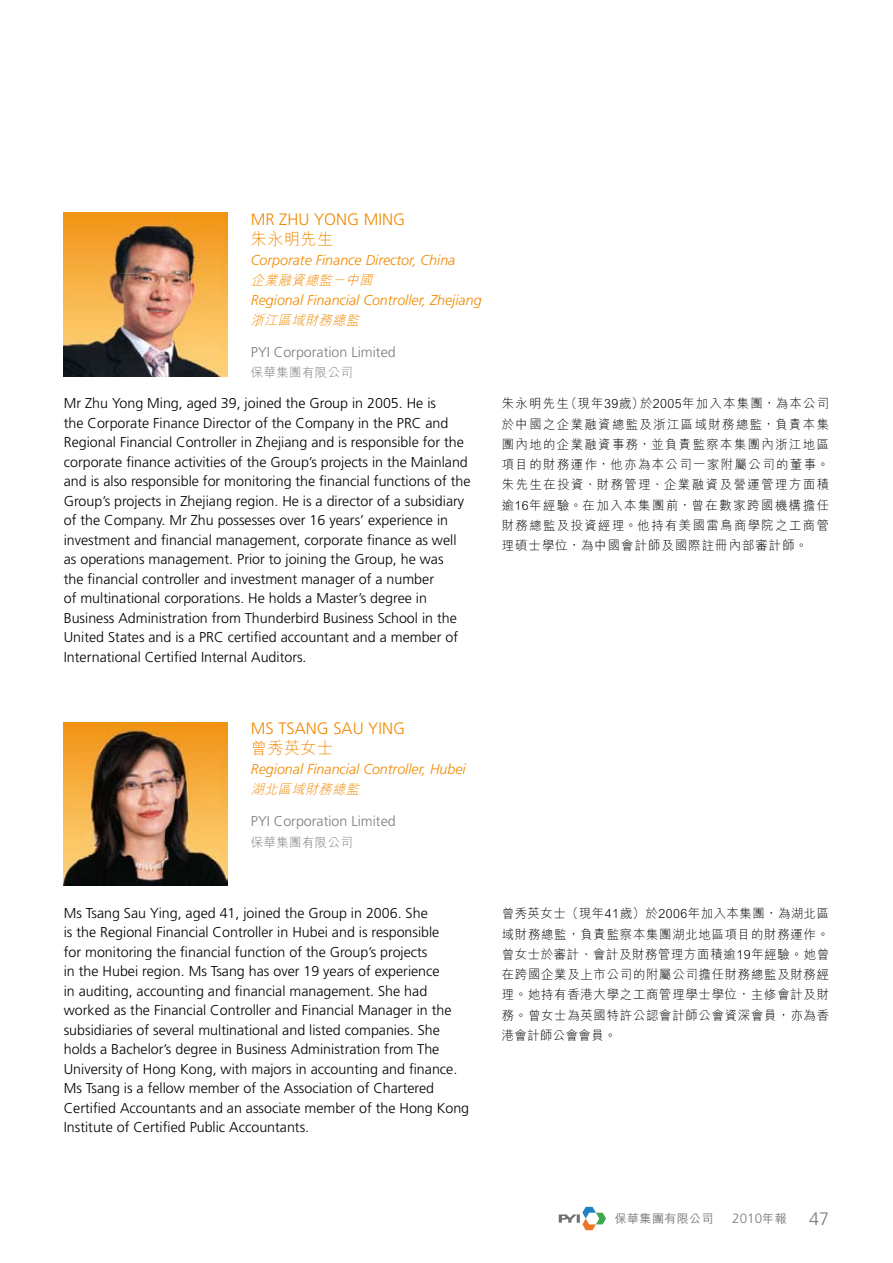
<style>
.page{position:relative;width:893px;height:1263px;background:#fff}
.page>*{position:absolute;margin:0;border:0;box-sizing:border-box;transform-origin:0 0}
.t1{font:300 18px "Frutiger LT Std";color:#7b7c7e}
.t2{font:300 16.5px "Frutiger LT Std";color:#f08a00}
.t3{font:300 16.5px "M Hei HK";letter-spacing:.035em;color:#f08a00}
.t4{font:300 14.25px/19.5px "Frutiger LT Std";color:#000}
.t5{font:italic 300 14.25px "Frutiger LT Std";color:#f08a00}
.t6{font:300 14.25px "Frutiger LT Std";color:#7b7c7e}
.t7{font:italic 300 13.5px "M Hei HK";color:#f08a00}
.t8{font:300 13.5px "Frutiger LT Std";color:#7b7c7e}
.t9{font:300 12.75px/20.2px "M Hei HK";letter-spacing:.075em;color:#000;text-align:justify}
.t10{font:300 12.75px "M Hei HK";letter-spacing:.035em;color:#7b7c7e}
.t11{font:500 12px "M Hei HK";letter-spacing:.03em;color:#7b7c7e}
.s1{font-family:"M Hei HK";font-weight:500;font-size:12px}
</style>
<div class="page">
<svg style="left:559px;top:1207px;width:47px;height:23px"></svg>
<img style="left:64px;top:213px;width:163px;height:163px">
<img style="left:64px;top:722px;width:163px;height:164px">
<p class="t2" style="left:251px;top:210px;width:156px">MR ZHU YONG MING</p>
<p class="t3" style="left:251px;top:228px;width:84px">朱永明先生</p>
<p class="t5" style="left:251px;top:252px;width:206px">Corporate Finance Director, China</p>
<p class="t7" style="left:251px;top:271px;width:128px">企業融資總監－中國</p>
<p class="t5" style="left:251px;top:291px;width:232px">Regional Financial Controller, Zhejiang</p>
<p class="t7" style="left:251px;top:310px;width:114px">浙江區域財務總監</p>
<p class="t6" style="left:251px;top:344px;width:146px">PYI Corporation Limited</p>
<p class="t10" style="left:251px;top:364px;width:103px">保華集團有限公司</p>
<p class="t4" style="left:64px;top:394px;width:408px">Mr Zhu Yong Ming, aged 39, joined the Group in 2005. He is<br>the Corporate Finance Director of the Company in the PRC and Regional Financial Controller in Zhejiang and is responsible for the corporate finance activities of the Group’s projects in the Mainland and is also responsible for monitoring the financial functions of the Group’s projects in Zhejiang region. He is a director of a subsidiary of the Company. Mr Zhu possesses over 16 years’ experience in investment and financial management, corporate finance as well as operations management. Prior to joining the Group, he was<br>the financial controller and investment manager of a number<br>of multinational corporations. He holds a Master’s degree in Business Administration from Thunderbird Business School in the United States and is a PRC certified accountant and a member of International Certified Internal Auditors.</p>
<p class="t9" style="left:502px;top:393px;width:329px">朱永明先生（現年39歲）於2005年加入本集團，為本公司於中國之企業融資總監及浙江區域財務總監，負責本集團內地的企業融資事務，並負責監察本集團內浙江地區項目的財務運作，他亦為本公司一家附屬公司的董事。朱先生在投資、財務管理、企業融資及營運管理方面積逾16年經驗。在加入本集團前，曾在數家跨國機構擔任財務總監及投資經理。他持有美國雷鳥商學院之工商管理碩士學位，為中國會計師及國際註冊內部審計師。</p>
<p class="t2" style="left:251px;top:719px;width:156px">MS TSANG SAU YING</p>
<p class="t3" style="left:251px;top:737px;width:84px">曾秀英女士</p>
<p class="t5" style="left:251px;top:761px;width:216px">Regional Financial Controller, Hubei</p>
<p class="t7" style="left:251px;top:780px;width:114px">湖北區域財務總監</p>
<p class="t6" style="left:251px;top:813px;width:146px">PYI Corporation Limited</p>
<p class="t10" style="left:251px;top:833px;width:103px">保華集團有限公司</p>
<p class="t4" style="left:64px;top:903px;width:407px">Ms Tsang Sau Ying, aged 41, joined the Group in 2006. She<br>is the Regional Financial Controller in Hubei and is responsible<br>for monitoring the financial function of the Group’s projects<br>in the Hubei region. Ms Tsang has over 19 years of experience<br>in auditing, accounting and financial management. She had worked as the Financial Controller and Financial Manager in the subsidiaries of several multinational and listed companies. She holds a Bachelor’s degree in Business Administration from The University of Hong Kong, with majors in accounting and finance.<br>Ms Tsang is a fellow member of the Association of Chartered Certified Accountants and an associate member of the Hong Kong Institute of Certified Public Accountants.</p>
<p class="t9" style="left:502px;top:903px;width:329px">曾秀英女士（現年41歲）於2006年加入本集團，為湖北區域財務總監，負責監察本集團湖北地區項目的財務運作。曾女士於審計、會計及財務管理方面積逾19年經驗。她曾在跨國企業及上市公司的附屬公司擔任財務總監及財務經理。她持有香港大學之工商管理學士學位，主修會計及財務。曾女士為英國特許公認會計師公會資深會員，亦為香港會計師公會會員。</p>
<p class="t11" style="left:615px;top:1210px;width:100px">保華集團有限公司</p>
<p class="t8" style="left:732px;top:1210px;width:56px">2010<span class="s1">年報</span></p>
<p class="t1" style="left:809px;top:1208px;width:22px">47</p>
</div>
